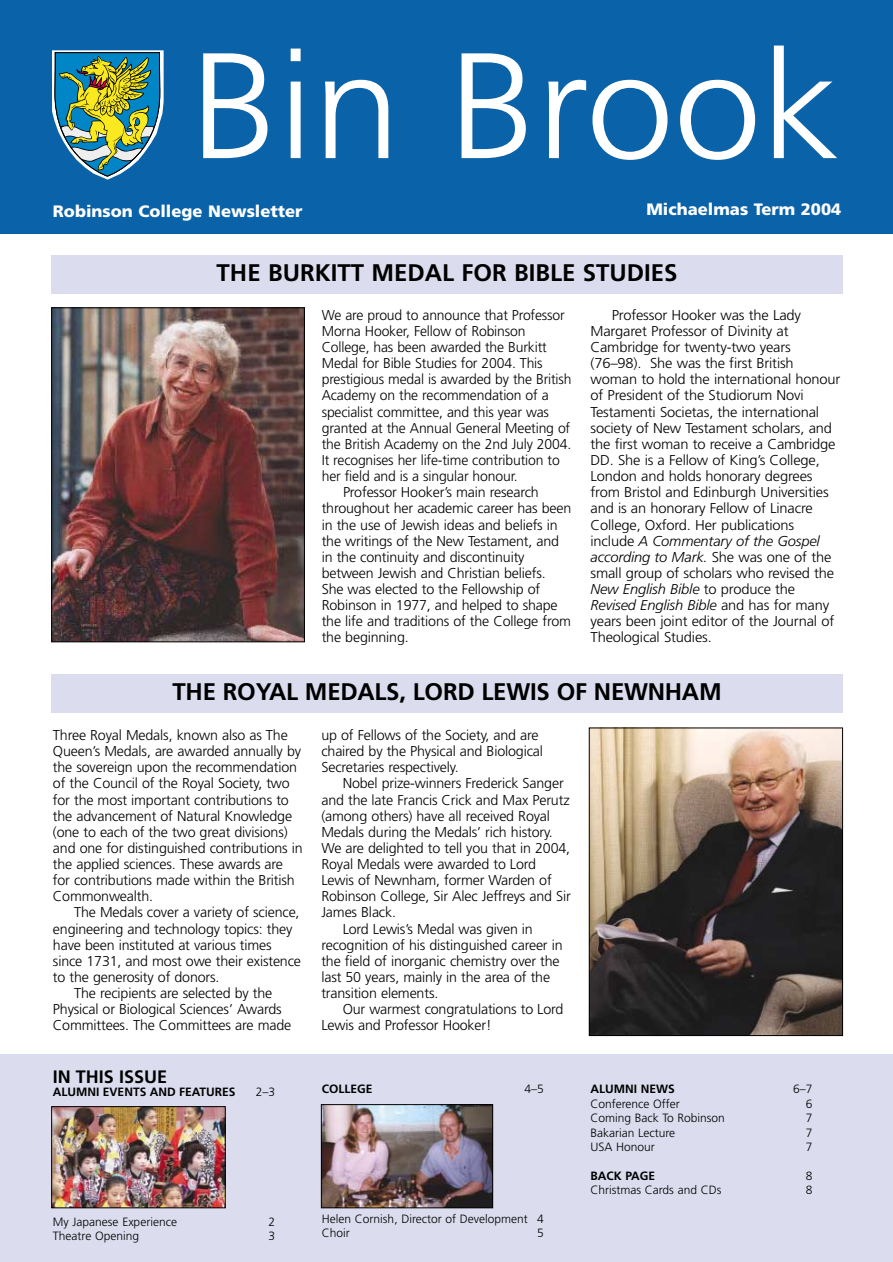
<style>
.page{position:relative;width:893px;height:1262px;background:#fff}
.page>*{position:absolute;margin:0;border:0;box-sizing:border-box;transform-origin:0 0}
.t1{font:300 150px "Frutiger";color:#fff;scale:1.05 1}
.t2{font:700 24px "Frutiger";letter-spacing:-.01em;color:#000}
.t3{font:700 18px "Frutiger";color:#000}
.t4{font:900 16.5px "Frutiger";color:#fff}
.t5{font:300 14.25px/16.2px "Frutiger";letter-spacing:-.01em;color:#000}
.t6{font:300 12px/14.4px "Frutiger";color:#000}
.t7{font:700 12px "Frutiger";color:#000}
.s1{font-style:italic}
</style>
<div class="page">
<div style="left:0;top:0;width:892px;height:234px;background:#0a62a9"></div>
<svg style="left:52px;top:50px;width:112px;height:130px"></svg>
<div style="left:0;top:1054px;width:892px;height:207px;background:#dbddee"></div>
<div style="left:51px;top:255px;width:791px;height:38px;background:#dbddee"></div>
<img style="left:53px;top:1108px;width:170px;height:98px">
<div style="left:51px;top:1106px;width:174px;height:102px;border:1px solid #000"></div>
<img style="left:591px;top:729px;width:249px;height:304px">
<div style="left:589px;top:727px;width:253px;height:308px;border:1px solid #000"></div>
<img style="left:53px;top:309px;width:249px;height:331px">
<div style="left:51px;top:307px;width:253px;height:335px;border:1px solid #000"></div>
<img style="left:323px;top:1106px;width:168px;height:100px">
<div style="left:321px;top:1104px;width:172px;height:104px;border:1px solid #000"></div>
<div style="left:51px;top:674px;width:791px;height:38px;background:#dbddee"></div>
<h1 class="t1" style="left:190px;top:46px;width:620px">Bin Brook</h1>
<p class="t4" style="left:53px;top:205px;width:251px">Robinson College Newsletter</p>
<p class="t4" style="left:646px;top:203px;width:196px">Michaelmas Term 2004</p>
<h2 class="t2" style="left:217px;top:263px;width:462px">THE BURKITT MEDAL FOR BIBLE STUDIES</h2>
<p class="t5" style="left:322px;top:308px;width:244px">We are proud to announce that Professor</p>
<p class="t5" style="left:322px;top:324px;width:205px">Morna Hooker, Fellow of Robinson</p>
<p class="t5" style="left:322px;top:340px;width:226px">College, has been awarded the Burkitt</p>
<p class="t5" style="left:322px;top:356px;width:222px">Medal for Bible Studies for 2004. This</p>
<p class="t5" style="left:322px;top:372px;width:251px">prestigious medal is awarded by the British</p>
<p class="t5" style="left:322px;top:388px;width:228px">Academy on the recommendation of a</p>
<p class="t5" style="left:322px;top:404px;width:229px">specialist committee, and this year was</p>
<p class="t5" style="left:322px;top:421px;width:250px">granted at the Annual General Meeting of</p>
<p class="t5" style="left:322px;top:437px;width:251px">the British Academy on the 2nd July 2004.</p>
<p class="t5" style="left:322px;top:453px;width:239px">It recognises her life-time contribution to</p>
<p class="t5" style="left:322px;top:469px;width:197px">her field and is a singular honour.</p>
<p class="t5" style="left:343px;top:485px;width:197px">Professor Hooker’s main research</p>
<p class="t5" style="left:322px;top:501px;width:251px">throughout her academic career has been</p>
<p class="t5" style="left:322px;top:517px;width:237px">in the use of Jewish ideas and beliefs in</p>
<p class="t5" style="left:322px;top:533px;width:239px">the writings of the New Testament, and</p>
<p class="t5" style="left:322px;top:550px;width:204px">in the continuity and discontinuity</p>
<p class="t5" style="left:322px;top:566px;width:225px">between Jewish and Christian beliefs.</p>
<p class="t5" style="left:322px;top:582px;width:220px">She was elected to the Fellowship of</p>
<p class="t5" style="left:322px;top:598px;width:237px">Robinson in 1977, and helped to shape</p>
<p class="t5" style="left:322px;top:614px;width:251px">the life and traditions of the College from</p>
<p class="t5" style="left:322px;top:630px;width:89px">the beginning.</p>
<p class="t5" style="left:590px;top:308px;width:251px;text-indent:21px">Professor Hooker was the Lady Margaret Professor of Divinity at Cambridge for twenty-two years (76–98). She was the first British woman to hold the international honour of President of the Studiorum Novi Testamenti Societas, the international society of New Testament scholars, and the first woman to receive a Cambridge DD. She is a Fellow of King’s College, London and holds honorary degrees from Bristol and Edinburgh Universities and is an honorary Fellow of Linacre College, Oxford. Her publications include <span class="s1">A Commentary of the Gospel according to Mark.</span> She was one of the small group of scholars who revised the <span class="s1">New English Bible</span> to produce the <span class="s1">Revised English Bible</span> and has for many years been joint editor of the Journal of Theological Studies.</p>
<h2 class="t2" style="left:172px;top:682px;width:550px">THE ROYAL MEDALS, LORD LEWIS OF NEWNHAM</h2>
<p class="t5" style="left:53px;top:728px;width:251px">Three Royal Medals, known also as The Queen’s Medals, are awarded annually by the sovereign upon the recommendation of the Council of the Royal Society, two for the most important contributions to the advancement of Natural Knowledge (one to each of the two great divisions) and one for distinguished contributions in the applied sciences. These awards are for contributions made within the British Commonwealth.</p>
<p class="t5" style="left:74px;top:905px;width:227px">The Medals cover a variety of science,</p>
<p class="t5" style="left:53px;top:921px;width:241px">engineering and technology topics: they</p>
<p class="t5" style="left:53px;top:937px;width:220px">have been instituted at various times</p>
<p class="t5" style="left:53px;top:953px;width:249px">since 1731, and most owe their existence</p>
<p class="t5" style="left:53px;top:970px;width:168px">to the generosity of donors.</p>
<p class="t5" style="left:74px;top:986px;width:200px">The recipients are selected by the</p>
<p class="t5" style="left:53px;top:1002px;width:230px">Physical or Biological Sciences’ Awards</p>
<p class="t5" style="left:53px;top:1018px;width:240px">Committees. The Committees are made</p>
<p class="t3" style="left:53px;top:1070px;width:116px">IN THIS ISSUE</p>
<p class="t7" style="left:53px;top:1087px;width:184px">ALUMNI EVENTS AND FEATURES</p>
<p class="t6" style="left:256px;top:1085px;width:21px">2–3</p>
<p class="t5" style="left:321px;top:728px;width:223px">up of Fellows of the Society, and are chaired by the Physical and Biological<br>Secretaries respectively.</p>
<p class="t5" style="left:342px;top:776px;width:222px">Nobel prize-winners Frederick Sanger</p>
<p class="t5" style="left:321px;top:792px;width:250px">and the late Francis Crick and Max Perutz</p>
<p class="t5" style="left:321px;top:808px;width:230px">(among others) have all received Royal</p>
<p class="t5" style="left:321px;top:824px;width:233px">Medals during the Medals’ rich history.</p>
<p class="t5" style="left:321px;top:841px;width:250px">We are delighted to tell you that in 2004,</p>
<p class="t5" style="left:321px;top:857px;width:216px">Royal Medals were awarded to Lord</p>
<p class="t5" style="left:321px;top:873px;width:232px">Lewis of Newnham, former Warden of</p>
<p class="t5" style="left:321px;top:889px;width:251px">Robinson College, Sir Alec Jeffreys and Sir</p>
<p class="t5" style="left:321px;top:905px;width:76px">James Black.</p>
<p class="t5" style="left:342px;top:921px;width:192px">Lord Lewis’s Medal was given in</p>
<p class="t5" style="left:321px;top:937px;width:243px">recognition of his distinguished career in</p>
<p class="t5" style="left:321px;top:953px;width:240px">the field of inorganic chemistry over the</p>
<p class="t5" style="left:321px;top:970px;width:230px">last 50 years, mainly in the area of the</p>
<p class="t5" style="left:321px;top:986px;width:118px">transition elements.</p>
<p class="t5" style="left:342px;top:1002px;width:222px">Our warmest congratulations to Lord</p>
<p class="t5" style="left:321px;top:1018px;width:172px">Lewis and Professor Hooker!</p>
<p class="t7" style="left:322px;top:1084px;width:52px">COLLEGE</p>
<p class="t6" style="left:524px;top:1083px;width:21px">4–5</p>
<p class="t6" style="left:53px;top:1215px;width:125px">My Japanese Experience</p>
<p class="t6" style="left:268px;top:1215px;width:8px">2</p>
<p class="t6" style="left:53px;top:1229px;width:88px">Theatre Opening</p>
<p class="t6" style="left:268px;top:1229px;width:8px">3</p>
<p class="t6" style="left:322px;top:1212px;width:224px">Helen Cornish, Director of Development 4<br>Choir</p>
<p class="t6" style="left:537px;top:1227px;width:8px">5</p>
<p class="t7" style="left:590px;top:1084px;width:86px">ALUMNI NEWS</p>
<p class="t6" style="left:793px;top:1083px;width:21px">6–7</p>
<p class="t6" style="left:590px;top:1097px;width:91px">Conference Offer</p>
<p class="t6" style="left:806px;top:1097px;width:8px">6</p>
<p class="t6" style="left:590px;top:1111px;width:136px">Coming Back To Robinson</p>
<p class="t6" style="left:806px;top:1111px;width:8px">7</p>
<p class="t6" style="left:590px;top:1126px;width:86px">Bakarian Lecture</p>
<p class="t6" style="left:806px;top:1126px;width:8px">7</p>
<p class="t6" style="left:590px;top:1140px;width:66px">USA Honour</p>
<p class="t6" style="left:806px;top:1140px;width:8px">7</p>
<p class="t7" style="left:590px;top:1170px;width:66px">BACK PAGE</p>
<p class="t6" style="left:806px;top:1169px;width:8px">8</p>
<p class="t6" style="left:590px;top:1183px;width:132px">Christmas Cards and CDs</p>
<p class="t6" style="left:806px;top:1183px;width:8px">8</p>
</div>
